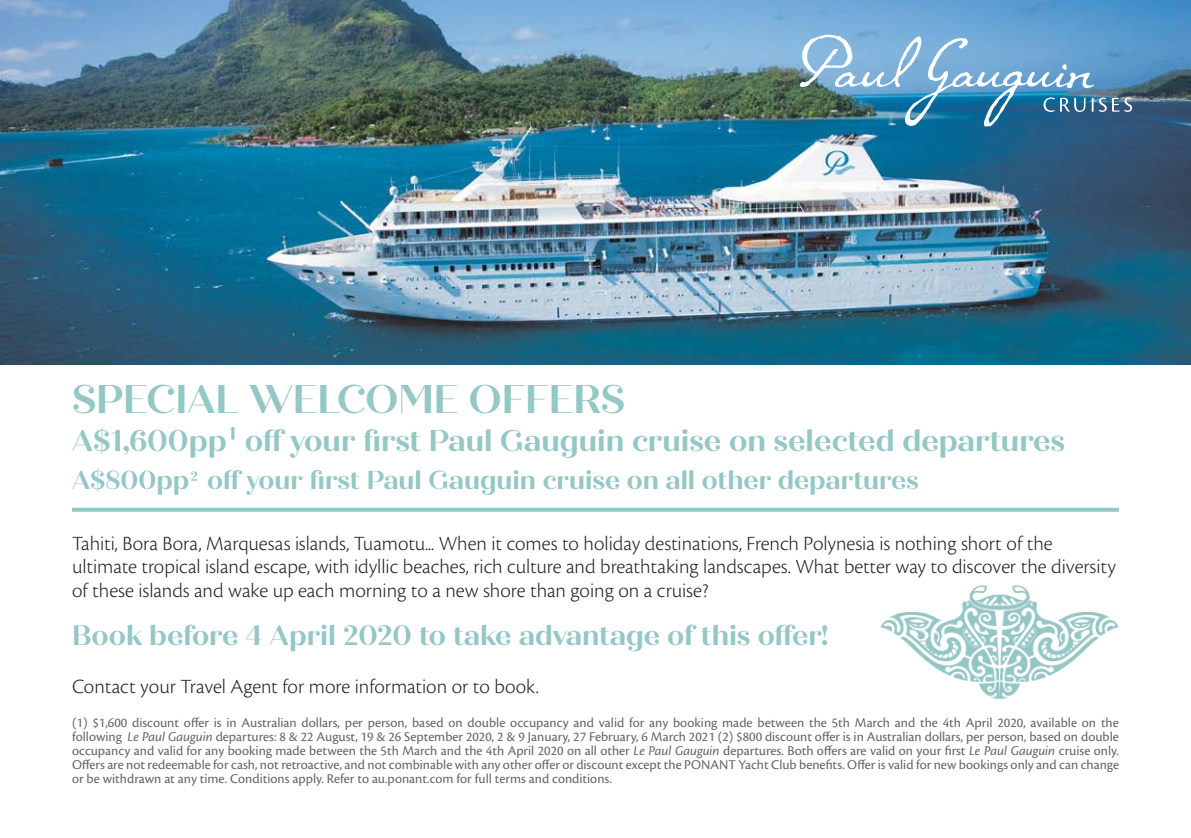
<style>
.page{position:relative;width:1191px;height:838px;background:#fff}
.page>*{position:absolute;margin:0;border:0;box-sizing:border-box;transform-origin:0 0}
.t1{font:700 40px "Quiche Display";color:#94c7c5}
.t2{font:700 30px "Quiche Display";color:#94c7c5}
.t3{font:700 28px "Quiche Display";letter-spacing:-.005em;color:#94c7c5}
.t4{font:700 26px "Quiche Display";color:#94c7c5}
.t5{font:300 21px/24px "Cronos Pro";color:#231f20}
.t6{font:14px/14px "Cronos Pro";color:#656568;text-align:justify}
.s1{font-size:22px}
.s2{font-style:italic}
</style>
<div class="page">
<img style="left:0;top:0;width:1191px;height:365px">
<img style="left:800px;top:35px;width:332px;height:91px">
<svg style="left:72px;top:508px;width:1047px;height:4px;background:#99cac8"></svg>
<img style="left:880px;top:585px;width:239px;height:115px">
<p class="t1" style="left:72px;top:375px;width:554px">SPECIAL WELCOME OFFERS</p>
<p class="t2" style="left:72px;top:423px;width:994px">A$1,600pp¹ off your first Paul Gauguin cruise on selected departures</p>
<p class="t4" style="left:72px;top:465px;width:848px">A$800pp<span class="s1">²</span> off your first Paul Gauguin cruise on all other departures</p>
<p class="t5" style="left:72px;top:531px;width:982px">Tahiti, Bora Bora, Marquesas islands, Tuamotu... When it comes to holiday destinations, French Polynesia is nothing short of the</p>
<p class="t5" style="left:72px;top:554px;width:1045px">ultimate tropical island escape, with idyllic beaches, rich culture and breathtaking landscapes. What better way to discover the diversity of these islands and wake up each morning to a new shore than going on a cruise?</p>
<p class="t3" style="left:72px;top:618px;width:758px">Book before 4 April 2020 to take advantage of this offer!</p>
<p class="t5" style="left:72px;top:674px;width:468px">Contact your Travel Agent for more information or to book.</p>
<p class="t6" style="left:72px;top:716px;width:1048px">(1) $1,600 discount offer is in Australian dollars, per person, based on double occupancy and valid for any booking made between the 5th March and the 4th April 2020, available on the following <span class="s2">Le Paul Gauguin</span> departures: 8 &amp; 22 August, 19 &amp; 26 September 2020, 2 &amp; 9 January, 27 February, 6 March 2021 (2) $800 discount offer is in Australian dollars, per person, based on double occupancy and valid for any booking made between the 5th March and the 4th April 2020 on all other <span class="s2">Le Paul Gauguin</span> departures. Both offers are valid on your first <span class="s2">Le Paul Gauguin</span> cruise only.<br>Offers are not redeemable for cash, not retroactive, and not combinable with any other offer or discount except the PONANT Yacht Club benefits. Offer is valid for new bookings only and can change or be withdrawn at any time. Conditions apply. Refer to au.ponant.com for full terms and conditions.</p>
</div>
